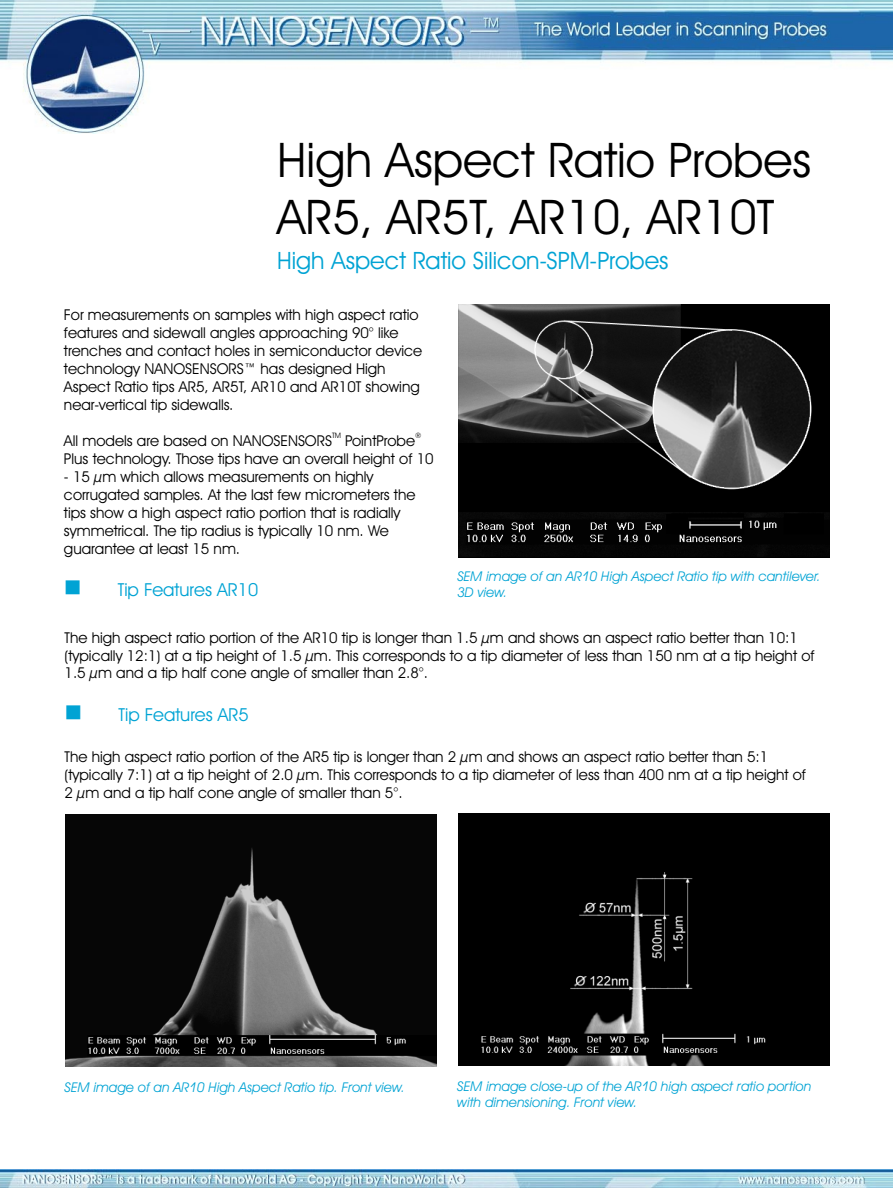
<style>
.page{position:relative;width:893px;height:1188px;background:#fff}
.page>*{position:absolute;margin:0;border:0;box-sizing:border-box;transform-origin:0 0}
.t1{font:48px/57.6px "Avant Garde IT Cby BT";color:#000}
.t2{font:24px "Avant Garde IT Cby BT";color:#00a3d4}
.t3{font:18px "Avant Garde IT Cby BT";color:#00a3d4}
.t4{font:15px/18px "Avant Garde IT Cby BT";color:#000}
.t5{font:italic 13.5px/16.2px "Avant Garde Bk BT Book";color:#00a3d4}
.t6{font:7.5px "Avant Garde IT Cby BT";color:#000}
</style>
<div class="page">
<img style="left:0;top:1px;width:893px;height:132px">
<img style="left:458px;top:305px;width:371px;height:252px">
<img style="left:65px;top:814px;width:371px;height:253px">
<img style="left:458px;top:813px;width:371px;height:253px">
<img style="left:0;top:1169px;width:893px;height:19px">
<h1 class="t1" style="left:277px;top:135px;width:535px">High Aspect Ratio Probes<br>AR5, AR5T, AR10, AR10T</h1>
<h2 class="t2" style="left:277px;top:250px;width:393px">High Aspect Ratio Silicon-SPM-Probes</h2>
<p class="t4" style="left:64px;top:307px;width:360px">For measurements on samples with high aspect ratio features and sidewall angles approaching 90° like trenches and contact holes in semiconductor device technology NANOSENSORS™ has designed High Aspect Ratio tips AR5, AR5T, AR10 and AR10T showing near-vertical tip sidewalls.</p>
<p class="t6" style="left:332px;top:433px;width:10px">TM</p>
<p class="t6" style="left:415px;top:433px;width:8px">®</p>
<p class="t4" style="left:64px;top:433px;width:371px">All models are based on NANOSENSORS PointProbe<br>Plus technology. Those tips have an overall height of 10</p>
<p class="t4" style="left:64px;top:469px;width:353px">- 15 µm which allows measurements on highly corrugated samples. At the last few micrometers the tips show a high aspect ratio portion that is radially symmetrical. The tip radius is typically 10 nm. We guarantee at least 15 nm.</p>
<p class="t3" style="left:64px;top:583px;width:196px">■ Tip Features AR10</p>
<p class="t4" style="left:65px;top:630px;width:751px">The high aspect ratio portion of the AR10 tip is longer than 1.5 µm and shows an aspect ratio better than 10:1 (typically 12:1) at a tip height of 1.5 µm. This corresponds to a tip diameter of less than 150 nm at a tip height of<br>1.5 µm and a tip half cone angle of smaller than 2.8°.</p>
<p class="t3" style="left:65px;top:707px;width:186px">■ Tip Features AR5</p>
<p class="t4" style="left:65px;top:749px;width:743px">The high aspect ratio portion of the AR5 tip is longer than 2 µm and shows an aspect ratio better than 5:1 (typically 7:1) at a tip height of 2.0 µm. This corresponds to a tip diameter of less than 400 nm at a tip height of<br>2 µm and a tip half cone angle of smaller than 5°.</p>
<p class="t5" style="left:457px;top:569px;width:365px">SEM image of an AR10 High Aspect Ratio tip with cantilever.<br>3D view.</p>
<p class="t5" style="left:65px;top:1080px;width:342px">SEM image of an AR10 High Aspect Ratio tip. Front view.</p>
<p class="t5" style="left:457px;top:1079px;width:355px">SEM image close-up of the AR10 high aspect ratio portion with dimensioning. Front view.</p>
</div>
